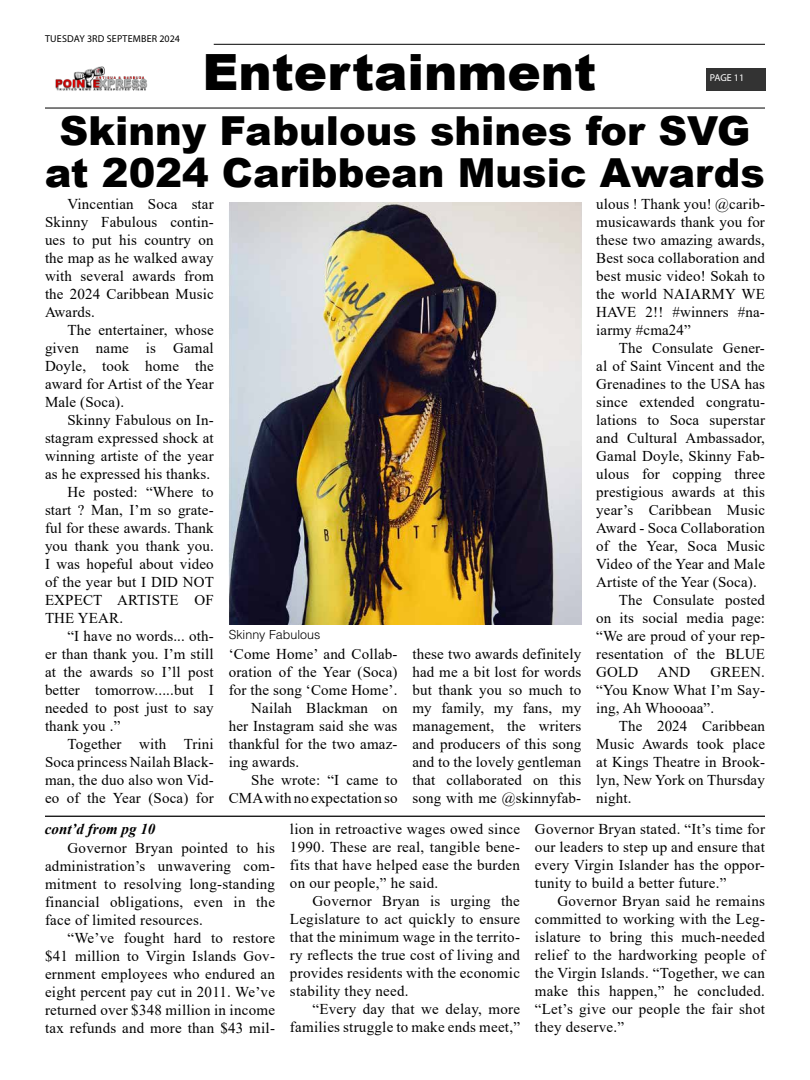
<style>
.page{position:relative;width:810px;height:1080px;background:#fff}
.page>*{position:absolute;margin:0;border:0;box-sizing:border-box;transform-origin:0 0}
.t1{font:900 50px "Arial";color:#000}
.t2{font:900 40px/42.5px "Arial";color:#000;text-align:center}
.t3{font:15px/18px "Times New Roman";letter-spacing:.01em;color:#000;text-align:justify}
.t4{font:italic 700 15px "Times New Roman";color:#000}
.t5{font:300 12.5px "Helvetica LT Std";color:#000}
.t6{font:10px "Myriad Pro";letter-spacing:.02em;color:#000}
.t7{font:10px "Myriad Pro";letter-spacing:-.005em;color:#fff}
</style>
<div class="page">
<hr style="left:45px;top:107px;width:720px;height:2px;background:#333">
<hr style="left:214px;top:44px;width:551px;height:1px;background:#333">
<div style="left:706px;top:68px;width:60px;height:23px;background:#333"></div>
<img style="left:55px;top:66px;width:93px;height:25px">
<hr style="left:45px;top:816px;width:720px;height:1px;background:#000">
<img style="left:229px;top:202px;width:352px;height:423px">
<p class="t6" style="left:45px;top:33px;width:136px">TUESDAY 3RD SEPTEMBER 2024</p>
<h1 class="t1" style="left:202px;top:35px;width:396px">Entertainment</h1>
<p class="t7" style="left:710px;top:72px;width:36px">PAGE 11</p>
<h2 class="t2" style="left:45px;top:108px;width:721px">Skinny Fabulous shines for SVG at 2024 Caribbean Music Awards</h2>
<p class="t3" style="left:45px;top:195px;width:170px;text-indent:22px">Vincentian Soca star Skinny Fabulous contin&shy;ues to put his country on the map as he walked away with several awards from the 2024 Caribbean Music Awards.</p>
<p class="t3" style="left:45px;top:321px;width:170px;text-indent:22px">The entertainer, whose given name is Gamal Doyle, took home the award for Artist of the Year Male (Soca).</p>
<p class="t3" style="left:68px;top:411px;width:148px">Skinny Fabulous on In-</p>
<p class="t3" style="left:45px;top:429px;width:170px">stagram expressed shock at</p>
<p class="t3" style="left:45px;top:447px;width:170px">winning artiste of the year</p>
<p class="t3" style="left:45px;top:465px;width:167px">as he expressed his thanks.</p>
<p class="t3" style="left:68px;top:483px;width:148px">He posted: “Where to</p>
<p class="t3" style="left:45px;top:501px;width:170px">start ? Man, I’m so grate-</p>
<p class="t3" style="left:45px;top:519px;width:170px">ful for these awards. Thank</p>
<p class="t3" style="left:45px;top:537px;width:170px">you thank you thank you.</p>
<p class="t3" style="left:45px;top:555px;width:170px">I was hopeful about video</p>
<p class="t3" style="left:45px;top:573px;width:171px">of the year but I DID NOT</p>
<p class="t3" style="left:45px;top:591px;width:170px">EXPECT ARTISTE OF</p>
<p class="t3" style="left:45px;top:609px;width:80px">THE YEAR.</p>
<p class="t3" style="left:68px;top:627px;width:148px">“I have no words... oth-</p>
<p class="t3" style="left:45px;top:645px;width:170px">er than thank you. I’m still</p>
<p class="t3" style="left:45px;top:663px;width:170px">at the awards so I’ll post</p>
<p class="t3" style="left:45px;top:681px;width:170px">better tomorrow.....but I</p>
<p class="t3" style="left:45px;top:699px;width:170px">needed to post just to say</p>
<p class="t3" style="left:45px;top:717px;width:77px">thank you .”</p>
<p class="t3" style="left:68px;top:735px;width:148px">Together with Trini</p>
<p class="t3" style="left:45px;top:753px;width:170px">Soca princess Nailah Black-</p>
<p class="t3" style="left:45px;top:771px;width:170px">man, the duo also won Vid-</p>
<p class="t3" style="left:45px;top:789px;width:170px">eo of the Year (Soca) for</p>
<p class="t5" style="left:229px;top:627px;width:93px">Skinny Fabulous</p>
<p class="t3" style="left:229px;top:645px;width:170px">‘Come Home’ and Collab-</p>
<p class="t3" style="left:229px;top:663px;width:170px">oration of the Year (Soca)</p>
<p class="t3" style="left:229px;top:681px;width:170px">for the song ‘Come Home’.</p>
<p class="t3" style="left:251px;top:699px;width:148px">Nailah Blackman on</p>
<p class="t3" style="left:229px;top:717px;width:170px">her Instagram said she was</p>
<p class="t3" style="left:229px;top:735px;width:170px">thankful for the two amaz-</p>
<p class="t3" style="left:229px;top:753px;width:72px">ing awards.</p>
<p class="t3" style="left:251px;top:771px;width:148px">She wrote: “I came to</p>
<p class="t3" style="left:229px;top:789px;width:170px">CMA with no expectation so</p>
<p class="t3" style="left:412px;top:645px;width:170px">these two awards definitely had me a bit lost for words but thank you so much to my family, my fans, my management, the writers and producers of this song and to the lovely gentleman that collaborated on this song with me @skinnyfab-</p>
<p class="t3" style="left:596px;top:195px;width:170px">ulous ! Thank you! @carib&shy;musicawards thank you for these two amazing awards, Best soca collaboration and best music video! Sokah to the world NAIARMY WE HAVE 2!! #winners #na&shy;iarmy #cma24”</p>
<p class="t3" style="left:619px;top:339px;width:148px">The Consulate Gener-</p>
<p class="t3" style="left:596px;top:357px;width:170px">al of Saint Vincent and the</p>
<p class="t3" style="left:596px;top:375px;width:170px">Grenadines to the USA has</p>
<p class="t3" style="left:596px;top:393px;width:170px">since extended congratu-</p>
<p class="t3" style="left:596px;top:411px;width:170px">lations to Soca superstar</p>
<p class="t3" style="left:596px;top:429px;width:170px">and Cultural Ambassador,</p>
<p class="t3" style="left:596px;top:447px;width:170px">Gamal Doyle, Skinny Fab-</p>
<p class="t3" style="left:596px;top:465px;width:170px">ulous for copping three</p>
<p class="t3" style="left:596px;top:483px;width:170px">prestigious awards at this</p>
<p class="t3" style="left:596px;top:501px;width:170px">year’s Caribbean Music</p>
<p class="t3" style="left:596px;top:519px;width:170px">Award - Soca Collaboration</p>
<p class="t3" style="left:596px;top:537px;width:170px">of the Year, Soca Music</p>
<p class="t3" style="left:596px;top:555px;width:170px">Video of the Year and Male</p>
<p class="t3" style="left:596px;top:573px;width:162px">Artiste of the Year (Soca).</p>
<p class="t3" style="left:619px;top:591px;width:148px">The Consulate posted</p>
<p class="t3" style="left:596px;top:609px;width:170px">on its social media page:</p>
<p class="t3" style="left:596px;top:627px;width:170px">“We are proud of your rep-</p>
<p class="t3" style="left:596px;top:645px;width:170px">resentation of the BLUE</p>
<p class="t3" style="left:596px;top:663px;width:44px">GOLD</p>
<p class="t3" style="left:658px;top:663px;width:34px">AND</p>
<p class="t3" style="left:596px;top:663px;width:170px;text-indent:114px">GREEN. “You Know What I’m Say&shy;ing, Ah Whoooaa”.</p>
<p class="t3" style="left:596px;top:717px;width:170px;text-indent:22px">The 2024 Caribbean Music Awards took place at Kings Theatre in Brook&shy;lyn, New York on Thursday night.</p>
<p class="t4" style="left:45px;top:818px;width:112px">cont’d from pg 10</p>
<p class="t3" style="left:45px;top:838px;width:232px;text-indent:22px">Governor Bryan pointed to his administration’s unwavering com&shy;mitment to resolving long-standing financial obligations, even in the face of limited resources.</p>
<p class="t3" style="left:45px;top:928px;width:232px;text-indent:22px">“We’ve fought hard to restore $41 million to Virgin Islands Gov&shy;ernment employees who endured an eight percent pay cut in 2011. We’ve returned over $348 million in income tax refunds and more than $43 mil-</p>
<p class="t3" style="left:290px;top:820px;width:232px">lion in retroactive wages owed since 1990. These are real, tangible bene&shy;fits that have helped ease the burden on our people,” he said.</p>
<p class="t3" style="left:290px;top:892px;width:232px;text-indent:22px">Governor Bryan is urging the Legislature to act quickly to ensure that the minimum wage in the territo&shy;ry reflects the true cost of living and provides residents with the economic stability they need.</p>
<p class="t3" style="left:290px;top:1000px;width:232px;text-align:right">“Every day that we delay, more families struggle to make ends meet,”</p>
<p class="t3" style="left:535px;top:820px;width:232px">Governor Bryan stated. “It’s time for our leaders to step up and ensure that every Virgin Islander has the oppor&shy;tunity to build a better future.”</p>
<p class="t3" style="left:535px;top:892px;width:232px;text-indent:22px">Governor Bryan said he remains committed to working with the Leg&shy;islature to bring this much-needed relief to the hardworking people of the Virgin Islands. “Together, we can make this happen,” he concluded. “Let’s give our people the fair shot they deserve.”</p>
</div>
